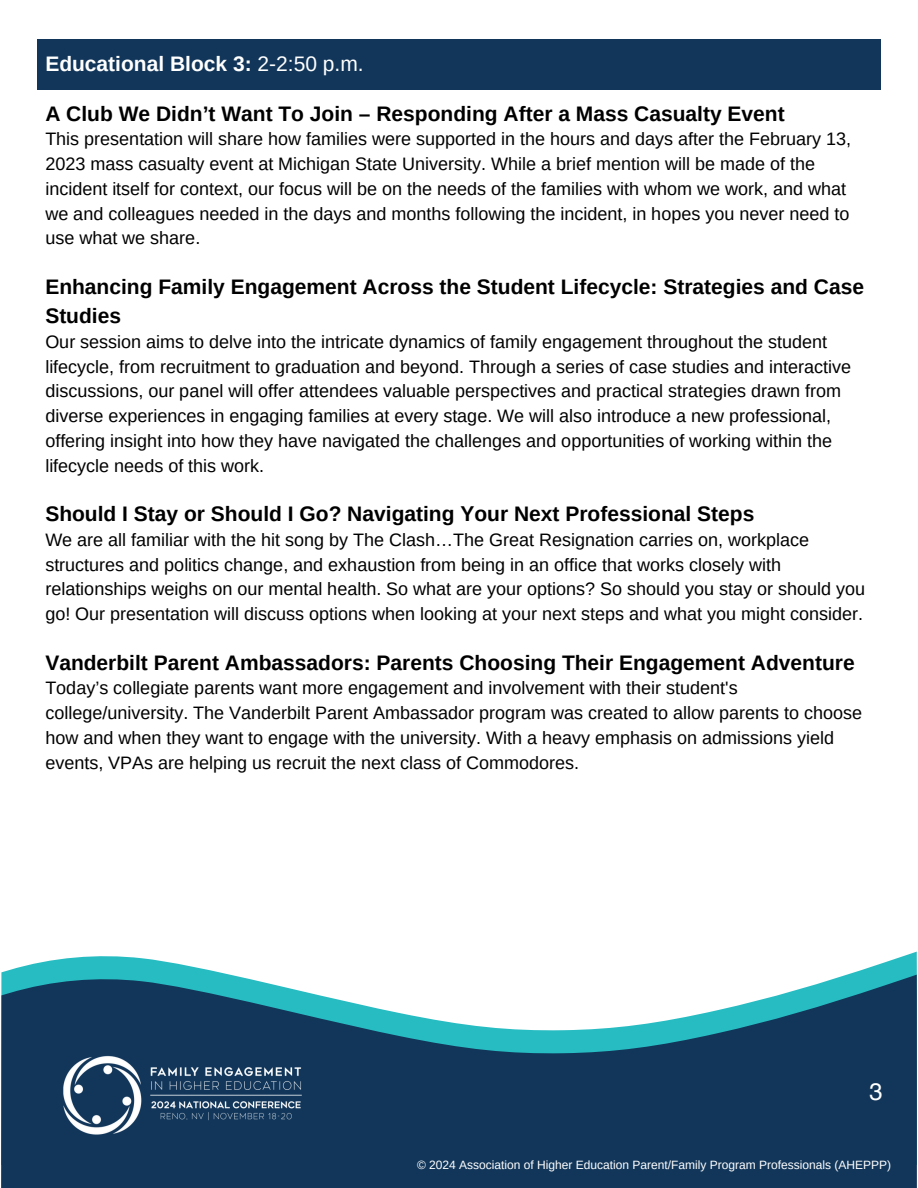
<style>
.page{position:relative;width:918px;height:1188px;background:#fff}
.page>*{position:absolute;margin:0;border:0;box-sizing:border-box;transform-origin:0 0}
.t1{font:24px "Helvetica LT Pro";color:#fff}
.t2{font:700 21px/29.2px "Arimo";color:#000}
.t3{font:700 21px "Arimo";color:#fff}
.t4{font:18px/24.8px "Arimo";color:#000}
.t5{font:12px "Arimo";color:#fff}
.s1{font-weight:400}
</style>
<div class="page">
<svg style="left:1px;top:952px;width:916px;height:23px"></svg>
<svg style="left:1px;top:975px;width:916px;height:213px;background:#305c78"></svg>
<img style="left:58px;top:1050px;width:250px;height:92px">
<div style="left:37px;top:40px;width:844px;height:49px;background:#11365a"></div>
<p class="t3" style="left:45px;top:52px;width:320px">Educational Block 3: <span class="s1">2-2:50 p.m.</span></p>
<p class="t2" style="left:45px;top:99px;width:741px">A Club We Didn’t Want To Join – Responding After a Mass Casualty Event</p>
<p class="t4" style="left:45px;top:127px;width:807px">This presentation will share how families were supported in the hours and days after the February 13, 2023 mass casualty event at Michigan State University. While a brief mention will be made of the incident itself for context, our focus will be on the needs of the families with whom we work, and what we and colleagues needed in the days and months following the incident, in hopes you never need to use what we share.</p>
<p class="t2" style="left:45px;top:272px;width:820px">Enhancing Family Engagement Across the Student Lifecycle: Strategies and Case<br>Studies</p>
<p class="t4" style="left:45px;top:329px;width:807px">Our session aims to delve into the intricate dynamics of family engagement throughout the student lifecycle, from recruitment to graduation and beyond. Through a series of case studies and interactive discussions, our panel will offer attendees valuable perspectives and practical strategies drawn from diverse experiences in engaging families at every stage. We will also introduce a new professional, offering insight into how they have navigated the challenges and opportunities of working within the lifecycle needs of this work.</p>
<p class="t2" style="left:45px;top:499px;width:711px">Should I Stay or Should I Go? Navigating Your Next Professional Steps</p>
<p class="t4" style="left:45px;top:527px;width:821px">We are all familiar with the hit song by The Clash…The Great Resignation carries on, workplace structures and politics change, and exhaustion from being in an office that works closely with relationships weighs on our mental health. So what are your options? So should you stay or should you go! Our presentation will discuss options when looking at your next steps and what you might consider.</p>
<p class="t2" style="left:45px;top:648px;width:811px">Vanderbilt Parent Ambassadors: Parents Choosing Their Engagement Adventure</p>
<p class="t4" style="left:45px;top:676px;width:818px">Today’s collegiate parents want more engagement and involvement with their student's college/university. The Vanderbilt Parent Ambassador program was created to allow parents to choose how and when they want to engage with the university. With a heavy emphasis on admissions yield events, VPAs are helping us recruit the next class of Commodores.</p>
<p class="t1" style="left:869px;top:1083px;width:15px">3</p>
<p class="t5" style="left:417px;top:1158px;width:476px">© 2024 Association of Higher Education Parent/Family Program Professionals (AHEPPP)</p>
</div>
